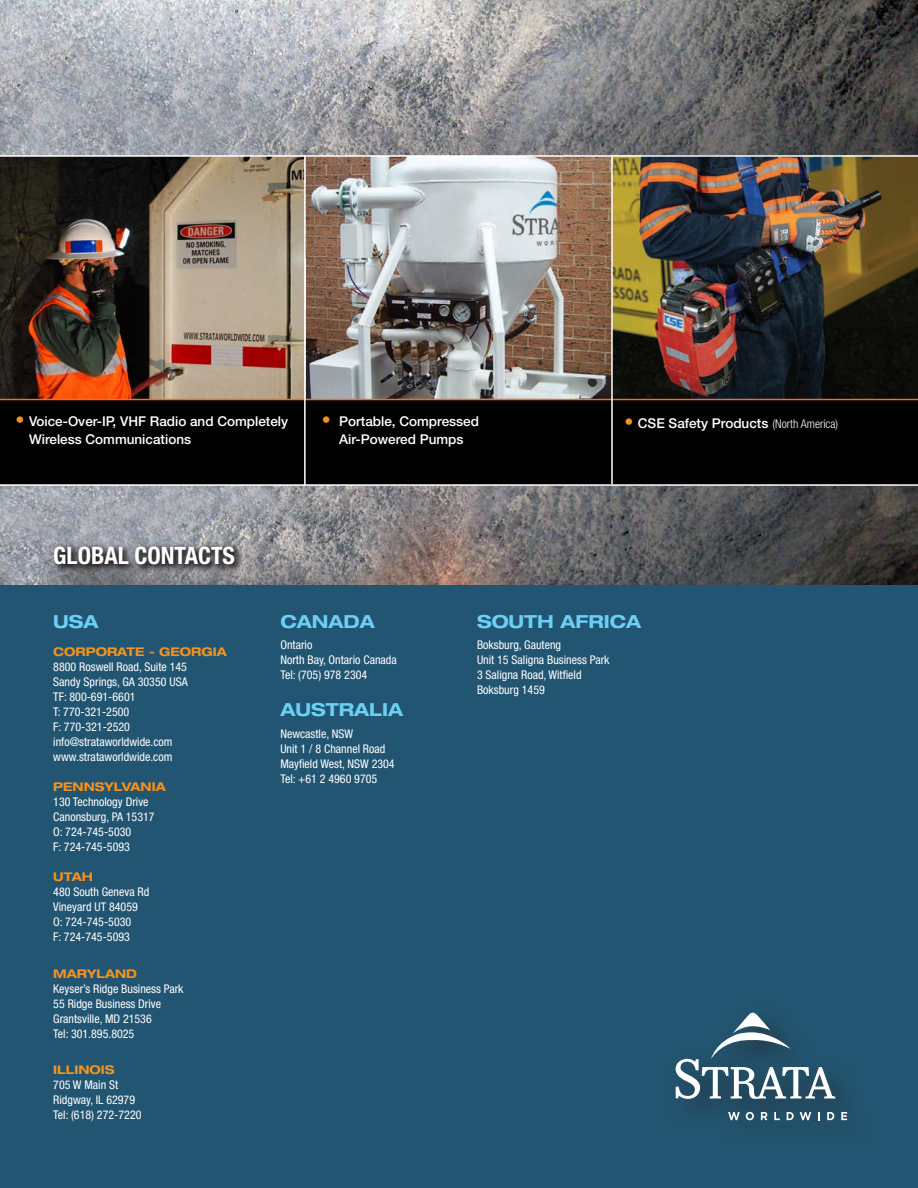
<style>
.page{position:relative;width:918px;height:1188px;background:#fff}
.page>*{position:absolute;margin:0;border:0;box-sizing:border-box;transform-origin:0 0}
.Body_text_1{font:700 condensed 24px "Helvetica Neue";color:#fff}
.t1{font:700 expanded 18px "Helvetica Neue";color:#6bcff6}
.t2{font:500 13.5px/18px "Helvetica Neue";color:#fff}
.Address_block{font:condensed 12px "Helvetica Neue";color:#fff}
.t3{font:700 expanded 12px "Helvetica Neue";color:#f7931d}
.s1{font-weight:800;font-size:18px;color:#f7931d}
.s2{font-weight:300;font-stretch:condensed;font-size:12px}
</style>
<div class="page">
<img style="left:0;top:0;width:918px;height:155px">
<img style="left:0;top:400px;width:918px;height:185px">
<div style="left:0;top:585px;width:918px;height:603px;background:#225571"></div>
<img style="left:0;top:157px;width:918px;height:242px">
<div style="left:0;top:401px;width:918px;height:84px;background:#010101"></div>
<div style="left:664px;top:1002px;width:203px;height:141px;background:#231f20;opacity:.75"></div>
<svg style="left:728px;top:1112px;width:12px;height:8px"></svg>
<svg style="left:746px;top:1112px;width:8px;height:8px"></svg>
<svg style="left:761px;top:1112px;width:7px;height:8px"></svg>
<svg style="left:774px;top:1112px;width:6px;height:8px"></svg>
<svg style="left:787px;top:1112px;width:7px;height:8px"></svg>
<svg style="left:800px;top:1112px;width:11px;height:8px"></svg>
<svg style="left:818px;top:1112px;width:2px;height:8px"></svg>
<svg style="left:827px;top:1112px;width:7px;height:8px"></svg>
<svg style="left:841px;top:1112px;width:6px;height:8px"></svg>
<svg style="left:676px;top:1012px;width:159px;height:87px"></svg>
<hr style="left:0;top:399px;width:918px;height:1px;background:#f36e21">
<hr style="left:0;top:484px;width:918px;height:2px;background:#fff">
<hr style="left:304px;top:156px;width:2px;height:329px;background:#fff">
<hr style="left:611px;top:157px;width:2px;height:327px;background:#fff">
<svg style="left:50px;top:542px;width:195px;height:33px;background:#636266"></svg>
<p class="t2" style="left:29px;top:413px;width:261px;text-indent:-14px"><span class="s1">•</span> Voice-Over-IP, VHF Radio and Completely<br>Wireless Communications</p>
<p class="t2" style="left:322px;top:413px;width:159px"><span class="s1">•</span> Portable, Compressed</p>
<p class="t2" style="left:624px;top:414px;width:215px"><span class="s1">•</span> CSE Safety Products <span class="s2">(North America)</span></p>
<p class="t2" style="left:339px;top:430px;width:126px">Air-Powered Pumps</p>
<p class="Body_text_1" style="left:53px;top:541px;width:183px">GLOBAL CONTACTS</p>
<p class="t1" style="left:53px;top:610px;width:47px">USA</p>
<p class="t3" style="left:53px;top:644px;width:175px">CORPORATE - GEORGIA</p>
<p class="Address_block" style="left:53px;top:660px;width:135px">8800 Roswell Road, Suite 145</p>
<p class="Address_block" style="left:53px;top:675px;width:136px">Sandy Springs, GA 30350 USA</p>
<p class="Address_block" style="left:53px;top:690px;width:84px">TF: 800-691-6601</p>
<p class="Address_block" style="left:53px;top:705px;width:78px">T: 770-321-2500</p>
<p class="Address_block" style="left:53px;top:720px;width:78px">F: 770-321-2520</p>
<p class="Address_block" style="left:53px;top:735px;width:121px">info@strataworldwide.com</p>
<p class="Address_block" style="left:53px;top:750px;width:121px">www.strataworldwide.com</p>
<p class="t3" style="left:53px;top:779px;width:114px">PENNSYLVANIA</p>
<p class="Address_block" style="left:53px;top:795px;width:97px">130 Technology Drive</p>
<p class="Address_block" style="left:53px;top:810px;width:103px">Canonsburg, PA 15317</p>
<p class="Address_block" style="left:53px;top:825px;width:80px">O: 724-745-5030</p>
<p class="Address_block" style="left:53px;top:840px;width:78px">F: 724-745-5093</p>
<p class="t3" style="left:53px;top:869px;width:41px">UTAH</p>
<p class="Address_block" style="left:53px;top:885px;width:98px">480 South Geneva Rd</p>
<p class="Address_block" style="left:53px;top:900px;width:86px">Vineyard UT 84059</p>
<p class="Address_block" style="left:53px;top:915px;width:80px">O: 724-745-5030</p>
<p class="Address_block" style="left:53px;top:930px;width:78px">F: 724-745-5093</p>
<p class="t3" style="left:53px;top:966px;width:85px">MARYLAND</p>
<p class="Address_block" style="left:53px;top:981px;width:132px">Keyser’s Ridge Business Park</p>
<p class="Address_block" style="left:53px;top:996px;width:109px">55 Ridge Business Drive</p>
<p class="Address_block" style="left:53px;top:1011px;width:100px">Grantsville, MD 21536</p>
<p class="Address_block" style="left:53px;top:1026px;width:83px">Tel: 301.895.8025</p>
<p class="t3" style="left:53px;top:1062px;width:63px">ILLINOIS</p>
<p class="Address_block" style="left:53px;top:1078px;width:67px">705 W Main St</p>
<p class="Address_block" style="left:53px;top:1093px;width:83px">Ridgway, IL 62979</p>
<p class="Address_block" style="left:53px;top:1108px;width:90px">Tel: (618) 272-7220</p>
<p class="t1" style="left:280px;top:610px;width:96px">CANADA</p>
<p class="Address_block" style="left:280px;top:638px;width:33px">Ontario</p>
<p class="Address_block" style="left:280px;top:653px;width:118px">North Bay, Ontario Canada</p>
<p class="Address_block" style="left:280px;top:668px;width:88px">Tel: (705) 978 2304</p>
<p class="t1" style="left:280px;top:698px;width:124px">AUSTRALIA</p>
<p class="Address_block" style="left:280px;top:726px;width:74px">Newcastle, NSW</p>
<p class="Address_block" style="left:280px;top:741px;width:107px">Unit 1 / 8 Channel Road</p>
<p class="Address_block" style="left:280px;top:756px;width:116px">Mayfield West, NSW 2304</p>
<p class="Address_block" style="left:280px;top:771px;width:98px">Tel: +61 2 4960 9705</p>
<p class="t1" style="left:477px;top:610px;width:166px">SOUTH AFRICA</p>
<p class="Address_block" style="left:477px;top:638px;width:86px">Boksburg, Gauteng</p>
<p class="Address_block" style="left:477px;top:653px;width:134px">Unit 15 Saligna Business Park</p>
<p class="Address_block" style="left:477px;top:668px;width:106px">3 Saligna Road, Witfield</p>
<p class="Address_block" style="left:477px;top:683px;width:69px">Boksburg 1459</p>
</div>
